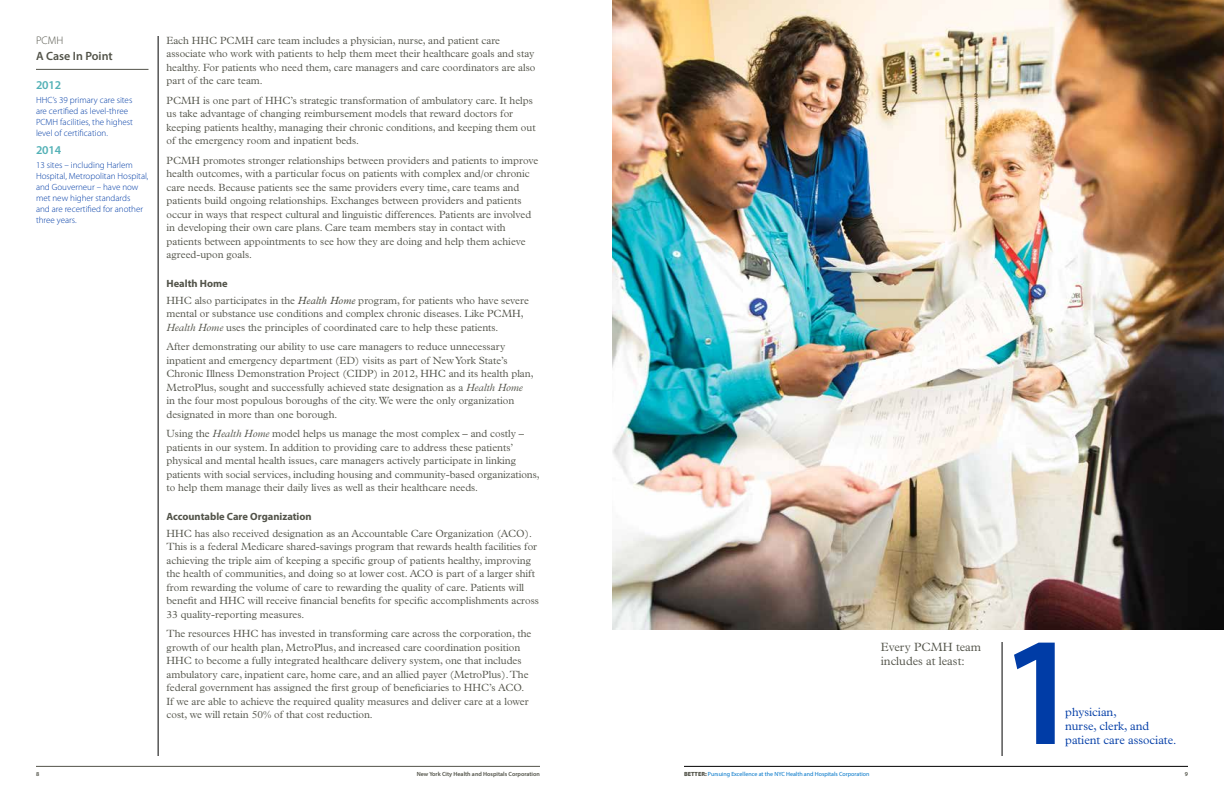
<style>
.page{position:relative;width:1224px;height:792px;background:#fff}
.page>*{position:absolute;margin:0;border:0;box-sizing:border-box;transform-origin:0 0}
.t1{font:600 156px "Myriad Pro";color:#003ca6}
.t2{font:300 12px/14px "Plantin";color:#003ca6}
.t3{font:300 12px/14px "Plantin";color:#525349}
.t4{font:600 12px "Myriad Pro";color:#525349}
.t5{font:600 12px "Myriad Pro";letter-spacing:-.01em;color:#53b1b6}
.t6{font:300 11px "Myriad Pro";color:#525349}
.t7{font:300 10.5px/13.5px "Plantin";color:#525349}
.t8{font:700 10.5px "Myriad Pro";color:#525349}
.t9{font:300 9px/11px "Myriad Pro";color:#003ca6}
.t10{font:6px "Myriad Pro";color:#0075c9}
.t11{font:600 6px "Myriad Pro";color:#525349}
.s1{font-weight:400;font-style:italic}
.s2{font-style:italic}
.s3{font-weight:900;color:#525349}
</style>
<div class="page">
<hr style="left:684px;top:766px;width:504px;height:1px;background:#000">
<hr style="left:36px;top:766px;width:504px;height:1px;background:#525349">
<hr style="left:158px;top:36px;width:1px;height:720px;background:#000">
<img style="left:612px;top:0;width:612px;height:630px">
<hr style="left:36px;top:69px;width:112px;height:1px;background:#525349">
<hr style="left:1002px;top:642px;width:1px;height:114px;background:#000">
<p class="t6" style="left:36px;top:34px;width:29px">PCMH</p>
<p class="t4" style="left:36px;top:49px;width:78px">A Case In Point</p>
<p class="t5" style="left:36px;top:78px;width:27px">2012</p>
<p class="t9" style="left:36px;top:95px;width:99px">HHC’s 39 primary care sites are certified as level-three<br>PCMH facilities, the highest level of certification.</p>
<p class="t5" style="left:36px;top:143px;width:27px">2014</p>
<p class="t9" style="left:36px;top:160px;width:114px">13 sites – including Harlem<br>Hospital, Metropolitan Hospital, and Gouverneur – have now met new higher standards<br>and are recertified for another three years.</p>
<p class="t7" style="left:166px;top:34px;width:371px">Each HHC PCMH care team includes a physician, nurse, and patient care associate who work with patients to help them meet their healthcare goals and stay healthy. For patients who need them, care managers and care coordinators are also part of the care team.</p>
<p class="t7" style="left:166px;top:94px;width:371px">PCMH is one part of HHC’s strategic transformation of ambulatory care. It helps us take advantage of changing reimbursement models that reward doctors for keeping patients healthy, managing their chronic conditions, and keeping them out of the emergency room and inpatient beds.</p>
<p class="t7" style="left:166px;top:154px;width:373px">PCMH promotes stronger relationships between providers and patients to improve health outcomes, with a particular focus on patients with complex and/or chronic care needs. Because patients see the same providers every time, care teams and patients build ongoing relationships. Exchanges between providers and patients occur in ways that respect cultural and linguistic differences. Patients are involved in developing their own care plans. Care team members stay in contact with patients between appointments to see how they are doing and help them achieve agreed-upon goals.</p>
<p class="t8" style="left:166px;top:277px;width:63px">Health Home</p>
<p class="t7" style="left:166px;top:294px;width:364px">HHC also participates in the <span class="s1">Health Home</span> program, for patients who have severe mental or substance use conditions and complex chronic diseases. Like PCMH,<br><span class="s2">Health Home</span> uses the principles of coordinated care to help these patients.</p>
<p class="t7" style="left:166px;top:340px;width:369px">After demonstrating our ability to use care managers to reduce unnecessary inpatient and emergency department (ED) visits as part of New York State’s Chronic Illness Demonstration Project (CIDP) in 2012, HHC and its health plan, MetroPlus, sought and successfully achieved state designation as a <span class="s2">Health Home </span>in the four most populous boroughs of the city. We were the only organization designated in more than one borough.</p>
<p class="t7" style="left:166px;top:427px;width:375px">Using the <span class="s2">Health Home</span> model helps us manage the most complex – and costly – patients in our system. In addition to providing care to address these patients’ physical and mental health issues, care managers actively participate in linking patients with social services, including housing and community-based organizations, to help them manage their daily lives as well as their healthcare needs.</p>
<p class="t8" style="left:166px;top:510px;width:147px">Accountable Care Organization</p>
<p class="t7" style="left:166px;top:527px;width:374px">HHC has also received designation as an Accountable Care Organization (ACO).<br>This is a federal Medicare shared-savings program that rewards health facilities for achieving the triple aim of keeping a specific group of patients healthy, improving the health of communities, and doing so at lower cost. ACO is part of a larger shift from rewarding the volume of care to rewarding the quality of care. Patients will benefit and HHC will receive financial benefits for specific accomplishments across 33 quality-reporting measures.</p>
<p class="t7" style="left:166px;top:627px;width:366px">The resources HHC has invested in transforming care across the corporation, the growth of our health plan, MetroPlus, and increased care coordination position HHC to become a fully integrated healthcare delivery system, one that includes ambulatory care, inpatient care, home care, and an allied payer (MetroPlus). The federal government has assigned the first group of beneficiaries to HHC’s ACO.<br>If we are able to achieve the required quality measures and deliver care at a lower cost, we will retain 50% of that cost reduction.</p>
<p class="t3" style="left:881px;top:640px;width:102px">Every PCMH team includes at least:</p>
<h1 class="t1" style="left:999px;top:592px;width:85px">1</h1>
<p class="t2" style="left:1065px;top:705px;width:113px">physician,<br>nurse, clerk, and patient care associate.</p>
<p class="t11" style="left:36px;top:770px;width:5px">8</p>
<p class="t11" style="left:417px;top:770px;width:125px">New York City Health and Hospitals Corporation</p>
<p class="t10" style="left:684px;top:770px;width:187px"><span class="s3">BETTER:</span> Pursuing Excellence at the NYC Health and Hospitals Corporation</p>
<p class="t11" style="left:1185px;top:770px;width:5px">9</p>
</div>
